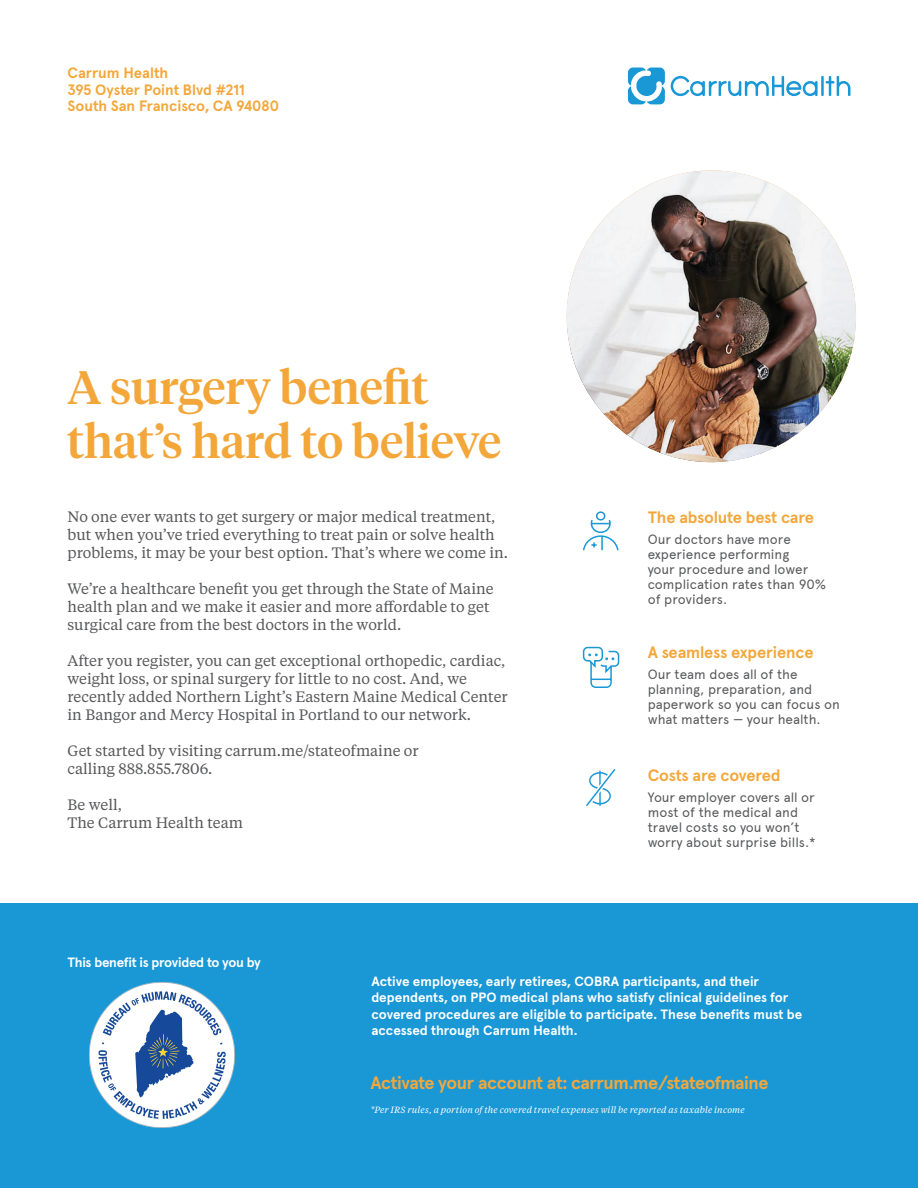
<style>
.page{position:relative;width:918px;height:1188px;background:#fff}
.page>*{position:absolute;margin:0;border:0;box-sizing:border-box;transform-origin:0 0}
.t1{font:500 46.5px/54px "Tiempos Headline";color:#f3a73a}
.t2{font:700 18px "Apercu";letter-spacing:-.02em;color:#f3a73a}
.t3{font:700 16.5px "Apercu";letter-spacing:-.015em;color:#f3a73a}
.t4{font:15px/18px "Tiempos Text";color:#57585a}
.t5{font:700 15px/16.5px "Apercu";color:#f3a73a}
.t6{font:13.5px/15px "Apercu Pro";color:#57585a}
.t7{font:700 13.5px/16.5px "Apercu";color:#fff}
.t8{font:700 13.5px "Apercu";letter-spacing:-.02em;color:#fff}
.t9{font:italic 9px "Tiempos Text";letter-spacing:.02em;color:#fff}
</style>
<div class="page">
<div style="left:0;top:904px;width:918px;height:284px;background:#1a98d6"></div>
<svg style="left:671px;top:76px;width:179px;height:20px"></svg>
<svg style="left:628px;top:67px;width:37px;height:38px"></svg>
<svg style="left:586px;top:769px;width:29px;height:37px"></svg>
<svg style="left:582px;top:646px;width:38px;height:42px"></svg>
<svg style="left:583px;top:511px;width:36px;height:40px"></svg>
<img style="left:89px;top:982px;width:145px;height:146px">
<img style="left:567px;top:184px;width:289px;height:278px">
<img style="left:567px;top:170px;width:289px;height:292px;border-radius:50%">
<p class="t5" style="left:68px;top:63px;width:213px">Carrum Health<br>395 Oyster Point Blvd #211<br>South San Francisco, CA 94080</p>
<h1 class="t1" style="left:68px;top:358px;width:435px">A surgery benefit that’s hard to believe</h1>
<p class="t4" style="left:68px;top:507px;width:442px">No one ever wants to get surgery or major medical treatment, but when you’ve tried everything to treat pain or solve health problems, it may be your best option. That’s where we come in.</p>
<p class="t4" style="left:68px;top:579px;width:428px">We’re a healthcare benefit you get through the State of Maine health plan and we make it easier and more affordable to get surgical care from the best doctors in the world.</p>
<p class="t4" style="left:68px;top:651px;width:442px">After you register, you can get exceptional orthopedic, cardiac, weight loss, or spinal surgery for little to no cost. And, we recently added Northern Light’s Eastern Maine Medical Center in Bangor and Mercy Hospital in Portland to our network.</p>
<p class="t4" style="left:68px;top:741px;width:353px">Get started by visiting carrum.me/stateofmaine or calling 888.855.7806.</p>
<p class="t4" style="left:68px;top:795px;width:177px">Be well,<br>The Carrum Health team</p>
<p class="t8" style="left:68px;top:952px;width:195px">This benefit is provided to you by</p>
<p class="t3" style="left:648px;top:504px;width:168px">The absolute best care</p>
<p class="t6" style="left:648px;top:532px;width:180px">Our doctors have more experience performing<br>your procedure and lower complication rates than 90% of providers.</p>
<p class="t3" style="left:648px;top:640px;width:168px">A seamless experience</p>
<p class="t6" style="left:648px;top:667px;width:194px">Our team does all of the planning, preparation, and paperwork so you can focus on what matters — your health.</p>
<p class="t3" style="left:648px;top:762px;width:134px">Costs are covered</p>
<p class="t6" style="left:648px;top:790px;width:170px">Your employer covers all or most of the medical and travel costs so you won’t worry about surprise bills.*</p>
<p class="t7" style="left:371px;top:971px;width:433px">Active employees, early retirees, COBRA participants, and their dependents, on PPO medical plans who satisfy clinical guidelines for covered procedures are eligible to participate. These benefits must be accessed through Carrum Health.</p>
<p class="t2" style="left:370px;top:1069px;width:400px">Activate your account at: carrum.me/stateofmaine</p>
<p class="t9" style="left:370px;top:1103px;width:376px">*Per IRS rules, a portion of the covered travel expenses will be reported as taxable income</p>
</div>
